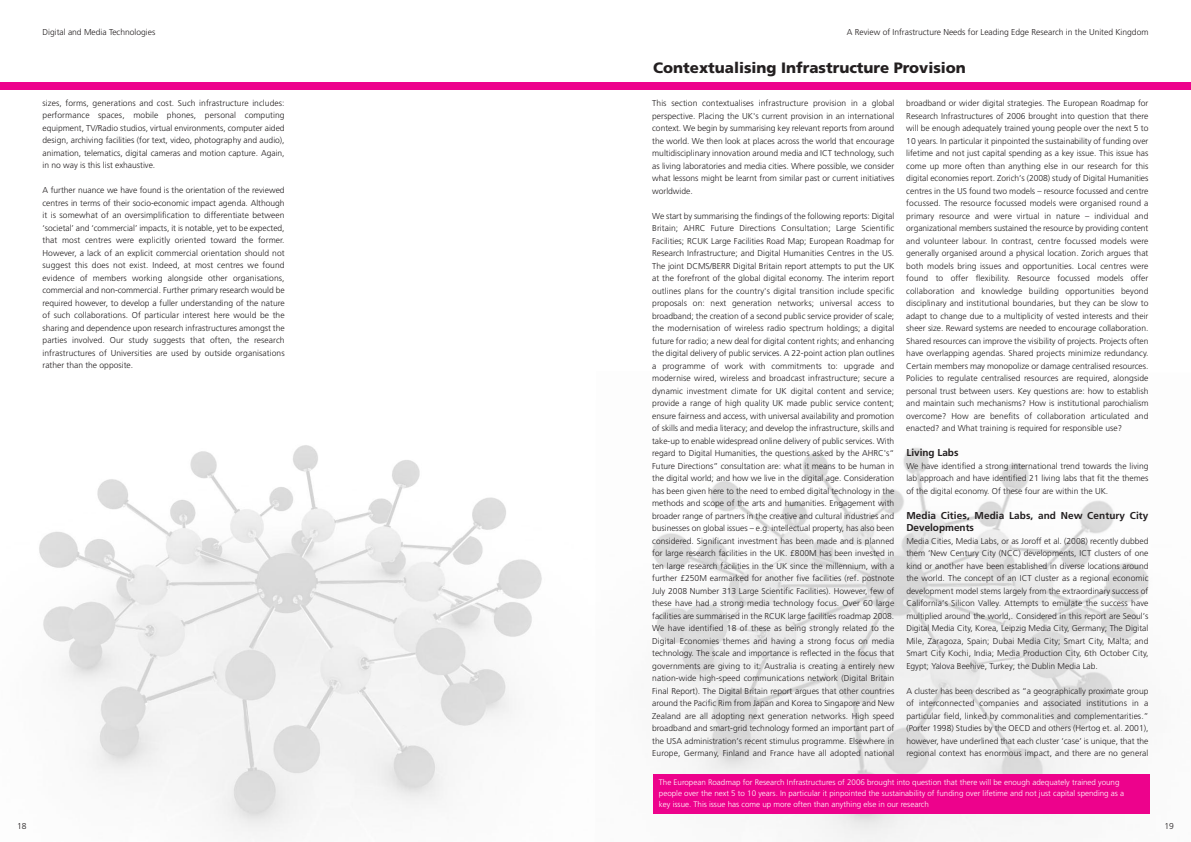
<style>
.page{position:relative;width:1191px;height:842px;background:#fff}
.page>*{position:absolute;margin:0;border:0;box-sizing:border-box;transform-origin:0 0}
.t1{font:900 15px "Frutiger";color:#231f20}
.t2{font:700 10px/12.5px "Frutiger";letter-spacing:.01em;color:#231f20}
.t3{font:300 8.5px/12.5px "Frutiger";color:#231f20;text-align:justify}
.t4{font:300 8px/11px "Frutiger";color:#fff}
</style>
<div class="page">
<div style="left:594px;top:83px;width:596px;height:7px;background:#ed028c"></div>
<img style="left:39px;top:445px;width:503px;height:390px">
<div style="left:0;top:83px;width:594px;height:7px;background:#ed028c"></div>
<img style="left:652px;top:447px;width:498px;height:395px">
<div style="left:653px;top:774px;width:496px;height:40px;background:#ed028c"></div>
<p class="t3" style="left:43px;top:26px;width:114px">Digital and Media Technologies</p>
<p class="t3" style="left:846px;top:26px;width:303px">A Review of Infrastructure Needs for Leading Edge Research in the United Kingdom</p>
<h1 class="t1" style="left:653px;top:58px;width:314px">Contextualising Infrastructure Provision</h1>
<p class="t3" style="left:43px;top:96px;width:244px">sizes, forms, generations and cost. Such infrastructure includes: performance spaces, mobile phones, personal computing equipment, TV/Radio studios, virtual environments, computer aided design, archiving facilities (for text, video, photography and audio), animation, telematics, digital cameras and motion capture. Again, in no way is this list exhaustive.</p>
<p class="t3" style="left:43px;top:184px;width:244px">A further nuance we have found is the orientation of the reviewed centres in terms of their socio-economic impact agenda. Although it is somewhat of an oversimplification to differentiate between ‘societal’ and ‘commercial’ impacts, it is notable, yet to be expected, that most centres were explicitly oriented toward the former.<br>However, a lack of an explicit commercial orientation should not suggest this does not exist. Indeed, at most centres we found evidence of members working alongside other organisations, commercial and non-commercial. Further primary research would be required however, to develop a fuller understanding of the nature of such collaborations. Of particular interest here would be the sharing and dependence upon research infrastructures amongst the parties involved. Our study suggests that often, the research infrastructures of Universities are used by outside organisations rather than the opposite.</p>
<p class="t3" style="left:652px;top:97px;width:244px">This section contextualises infrastructure provision in a global perspective. Placing the UK's current provision in an international context. We begin by summarising key relevant reports from around the world. We then look at places across the world that encourage multidisciplinary innovation around media and ICT technology, such as living laboratories and media cities. Where possible, we consider what lessons might be learnt from similar past or current initiatives worldwide.</p>
<p class="t3" style="left:652px;top:209px;width:244px">We start by summarising the findings of the following reports: Digital Britain; AHRC Future Directions Consultation; Large Scientific Facilities; RCUK Large Facilities Road Map; European Roadmap for Research Infrastructure; and Digital Humanities Centres in the US.<br>The joint DCMS/BERR Digital Britain report attempts to put the UK at the forefront of the global digital economy. The interim report outlines plans for the country's digital transition include specific proposals on: next generation networks; universal access to broadband; the creation of a second public service provider of scale; the modernisation of wireless radio spectrum holdings; a digital future for radio; a new deal for digital content rights; and enhancing the digital delivery of public services. A 22-point action plan outlines a programme of work with commitments to: upgrade and modernise wired, wireless and broadcast infrastructure; secure a dynamic investment climate for UK digital content and service; provide a range of high quality UK made public service content; ensure fairness and access, with universal availability and promotion of skills and media literacy; and develop the infrastructure, skills and take-up to enable widespread online delivery of public services. With regard to Digital Humanities, the questions asked by the AHRC's“ Future Directions” consultation are: what it means to be human in the digital world; and how we live in the digital age. Consideration has been given here to the need to embed digital technology in the methods and scope of the arts and humanities. Engagement with broader range of partners in the creative and cultural industries and businesses on global issues – e.g. intellectual property, has also been considered. Significant investment has been made and is planned for large research facilities in the UK. £800M has been invested in ten large research facilities in the UK since the millennium, with a further £250M earmarked for another five facilities (ref. postnote July 2008 Number 313 Large Scientific Facilities). However, few of these have had a strong media technology focus. Over 60 large facilities are summarised in the RCUK large facilities roadmap 2008.<br>We have identified 18 of these as being strongly related to the Digital Economies themes and having a strong focus on media technology. The scale and importance is reflected in the focus that governments are giving to it: Australia is creating a entirely new nation-wide high-speed communications network (Digital Britain Final Report). The Digital Britain report argues that other countries around the Pacific Rim from Japan and Korea to Singapore and New Zealand are all adopting next generation networks. High speed broadband and smart-grid technology formed an important part of the USA administration’s recent stimulus programme. Elsewhere in Europe, Germany, Finland and France have all adopted national</p>
<p class="t3" style="left:906px;top:97px;width:244px">broadband or wider digital strategies. The European Roadmap for Research Infrastructures of 2006 brought into question that there will be enough adequately trained young people over the next 5 to 10 years. In particular it pinpointed the sustainability of funding over lifetime and not just capital spending as a key issue. This issue has come up more often than anything else in our research for this digital economies report. Zorich’s (2008) study of Digital Humanities centres in the US found two models – resource focussed and centre focussed. The resource focussed models were organised round a primary resource and were virtual in nature – individual and organizational members sustained the resource by providing content and volunteer labour. In contrast, centre focussed models were generally organised around a physical location. Zorich argues that both models bring issues and opportunities. Local centres were found to offer flexibility. Resource focussed models offer collaboration and knowledge building opportunities beyond disciplinary and institutional boundaries, but they can be slow to adapt to change due to a multiplicity of vested interests and their sheer size. Reward systems are needed to encourage collaboration.<br>Shared resources can improve the visibility of projects. Projects often have overlapping agendas. Shared projects minimize redundancy.<br>Certain members may monopolize or damage centralised resources.<br>Policies to regulate centralised resources are required, alongside personal trust between users. Key questions are: how to establish and maintain such mechanisms? How is institutional parochialism overcome? How are benefits of collaboration articulated and enacted? and What training is required for responsible use?</p>
<p class="t2" style="left:906px;top:446px;width:54px">Living Labs</p>
<p class="t3" style="left:906px;top:459px;width:244px">We have identified a strong international trend towards the living lab approach and have identified 21 living labs that fit the themes of the digital economy. Of these four are within the UK.</p>
<p class="t2" style="left:906px;top:509px;width:244px">Media Cities, Media Labs, and New Century City<br>Developments</p>
<p class="t3" style="left:906px;top:534px;width:244px">Media Cities, Media Labs, or as Joroff et al. (2008) recently dubbed them ‘New Century City (NCC) developments, ICT clusters of one kind or another have been established in diverse locations around the world. The concept of an ICT cluster as a regional economic development model stems largely from the extraordinary success of California’s Silicon Valley. Attempts to emulate the success have multiplied around the world,. Considered in this report are Seoul’s Digital Media City, Korea, Leipzig Media City, Germany; The Digital Mile, Zaragoza, Spain; Dubai Media City; Smart City, Malta; and Smart City Kochi, India; Media Production City, 6th October City, Egypt; Yalova Beehive, Turkey; the Dublin Media Lab.</p>
<p class="t3" style="left:906px;top:684px;width:244px">A cluster has been described as “a geographically proximate group of interconnected companies and associated institutions in a particular field, linked by commonalities and complementarities.” (Porter 1998) Studies by the OECD and others (Hertog et. al. 2001), however, have underlined that each cluster ‘case’ is unique, that the regional context has enormous impact, and there are no general</p>
<p class="t4" style="left:659px;top:777px;width:467px">The European Roadmap for Research Infrastructures of 2006 brought into question that there will be enough adequately trained young people over the next 5 to 10 years. In particular it pinpointed the sustainability of funding over lifetime and not just capital spending as a key issue. This issue has come up more often than anything else in our research</p>
<p class="t3" style="left:17px;top:820px;width:11px">18</p>
<p class="t3" style="left:1164px;top:820px;width:11px">19</p>
</div>
